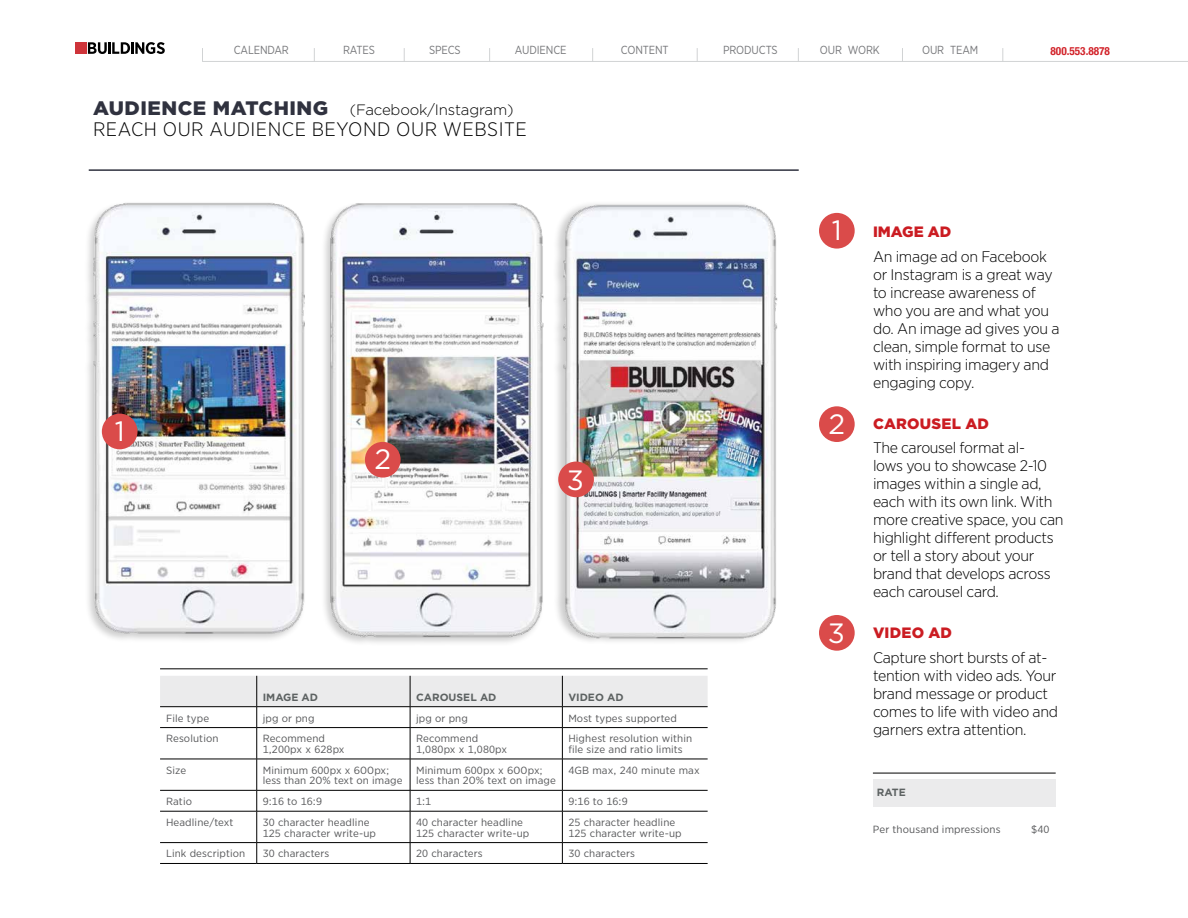
<style>
.page{position:relative;width:1188px;height:918px;background:#fff}
.page>*{position:absolute;margin:0;border:0;box-sizing:border-box;transform-origin:0 0}
.t1{font:27.9px "Gotham";color:#fff}
.t2{font:300 19.5px "Gotham Narrow";letter-spacing:.025em;color:#000}
.t3{font:900 19.5px "Gotham";letter-spacing:.025em;color:#30323f}
.t4{font:300 15.3px/18px "Gotham Narrow";letter-spacing:-.02em;color:#000;scale:1.06 1}
.t5{font:900 15px "Gotham";letter-spacing:.01em;color:#cb1c22}
.t6{font:300 15px "Gotham";letter-spacing:-.01em;color:#000}
.t7{font:11.7px "Gotham Narrow";letter-spacing:-.01em;color:#77787b;scale:.96 1}
.t8{font:700 condensed 11.25px "Helvetica Neue LT Std";color:#d2232a}
.t9{font:10.5px/10.5px "Gotham Narrow";letter-spacing:.01em;color:#58595b;scale:1.09 1}
.t10{font:700 10.5px "Gotham";color:#5d6262}
</style>
<div class="page">
<div style="left:76px;top:42px;width:11px;height:12px;background:#ce343a"></div>
<svg style="left:88px;top:42px;width:77px;height:12px"></svg>
<hr style="left:202px;top:61px;width:986px;height:1px;background:#d1d3d4">
<svg style="left:202px;top:48px;width:1px;height:13px"></svg>
<svg style="left:314px;top:48px;width:1px;height:13px"></svg>
<svg style="left:404px;top:48px;width:1px;height:13px"></svg>
<svg style="left:489px;top:48px;width:1px;height:13px"></svg>
<svg style="left:592px;top:48px;width:1px;height:13px"></svg>
<svg style="left:697px;top:48px;width:1px;height:13px"></svg>
<svg style="left:798px;top:48px;width:1px;height:13px"></svg>
<svg style="left:902px;top:48px;width:1px;height:13px"></svg>
<svg style="left:1002px;top:48px;width:1px;height:13px"></svg>
<div style="left:819px;top:213px;width:36px;height:36px;background:#da4b4a;border-radius:50%"></div>
<div style="left:819px;top:406px;width:36px;height:36px;background:#da4b4a;border-radius:50%"></div>
<div style="left:819px;top:615px;width:36px;height:36px;background:#da4b4a;border-radius:50%"></div>
<img style="left:324px;top:203px;width:220px;height:440px">
<div style="left:84px;top:201px;width:223px;height:442px;background:#fbfbfb"></div>
<img style="left:89px;top:203px;width:216px;height:436px">
<div style="left:552px;top:200px;width:225px;height:446px;background:#000;opacity:.2"></div>
<img style="left:561px;top:200px;width:217px;height:446px">
<div style="left:102px;top:414px;width:36px;height:35px;background:#da4b4a;border-radius:50%"></div>
<div style="left:365px;top:442px;width:36px;height:36px;background:#da4b4a;border-radius:50%"></div>
<div style="left:558px;top:462px;width:36px;height:35px;background:#da4b4a;border-radius:50%"></div>
<hr style="left:160px;top:727px;width:97px;height:1px;background:#000">
<hr style="left:160px;top:759px;width:97px;height:1px;background:#000">
<hr style="left:160px;top:790px;width:97px;height:1px;background:#000">
<hr style="left:160px;top:811px;width:97px;height:1px;background:#000">
<hr style="left:160px;top:842px;width:97px;height:1px;background:#000">
<hr style="left:160px;top:863px;width:97px;height:1px;background:#000">
<svg style="left:160px;top:676px;width:548px;height:51px"></svg>
<hr style="left:257px;top:727px;width:153px;height:1px;background:#000">
<hr style="left:256px;top:728px;width:1px;height:31px;background:#000">
<hr style="left:410px;top:727px;width:152px;height:1px;background:#000">
<hr style="left:410px;top:728px;width:1px;height:31px;background:#000">
<hr style="left:562px;top:727px;width:146px;height:1px;background:#000">
<hr style="left:562px;top:728px;width:1px;height:31px;background:#000">
<hr style="left:257px;top:759px;width:153px;height:1px;background:#000">
<hr style="left:256px;top:759px;width:1px;height:31px;background:#000">
<hr style="left:410px;top:759px;width:152px;height:1px;background:#000">
<hr style="left:410px;top:759px;width:1px;height:31px;background:#000">
<hr style="left:562px;top:759px;width:146px;height:1px;background:#000">
<hr style="left:562px;top:759px;width:1px;height:31px;background:#000">
<hr style="left:257px;top:790px;width:153px;height:1px;background:#000">
<svg style="left:256px;top:791px;width:1px;height:20px"></svg>
<hr style="left:410px;top:790px;width:152px;height:1px;background:#000">
<svg style="left:410px;top:791px;width:1px;height:20px"></svg>
<hr style="left:562px;top:790px;width:146px;height:1px;background:#000">
<svg style="left:562px;top:791px;width:1px;height:20px"></svg>
<hr style="left:257px;top:811px;width:153px;height:1px;background:#000">
<hr style="left:256px;top:811px;width:1px;height:31px;background:#000">
<hr style="left:410px;top:811px;width:152px;height:1px;background:#000">
<hr style="left:410px;top:811px;width:1px;height:31px;background:#000">
<hr style="left:562px;top:811px;width:146px;height:1px;background:#000">
<hr style="left:562px;top:811px;width:1px;height:31px;background:#000">
<hr style="left:257px;top:842px;width:153px;height:1px;background:#000">
<svg style="left:256px;top:843px;width:1px;height:20px"></svg>
<hr style="left:410px;top:842px;width:152px;height:1px;background:#000">
<svg style="left:410px;top:843px;width:1px;height:20px"></svg>
<hr style="left:562px;top:842px;width:146px;height:1px;background:#000">
<svg style="left:562px;top:843px;width:1px;height:20px"></svg>
<hr style="left:257px;top:863px;width:153px;height:1px;background:#000">
<hr style="left:410px;top:863px;width:152px;height:1px;background:#000">
<hr style="left:562px;top:863px;width:146px;height:1px;background:#000">
<hr style="left:160px;top:669px;width:548px;height:1px;background:#000">
<div style="left:873px;top:779px;width:183px;height:28px;background:#ebebec"></div>
<hr style="left:873px;top:773px;width:183px;height:1px;background:#000">
<hr style="left:89px;top:169px;width:710px;height:2px;background:#30323f">
<p class="t7" style="left:234px;top:43px;width:59px">CALENDAR</p>
<p class="t7" style="left:343px;top:43px;width:35px">RATES</p>
<p class="t7" style="left:429px;top:43px;width:34px">SPECS</p>
<p class="t7" style="left:515px;top:43px;width:55px">AUDIENCE</p>
<p class="t7" style="left:621px;top:43px;width:51px">CONTENT</p>
<p class="t7" style="left:723px;top:43px;width:58px">PRODUCTS</p>
<p class="t7" style="left:820px;top:43px;width:64px">OUR WORK</p>
<p class="t7" style="left:922px;top:43px;width:60px">OUR TEAM</p>
<p class="t8" style="left:1051px;top:44px;width:61px">800.553.8878</p>
<h2 class="t3" style="left:93px;top:97px;width:237px">AUDIENCE MATCHING</h2>
<h3 class="t6" style="left:350px;top:100px;width:165px">(Facebook/Instagram)</h3>
<h2 class="t2" style="left:93px;top:117px;width:435px">REACH OUR AUDIENCE BEYOND OUR WEBSITE</h2>
<h1 class="t1" style="left:115px;top:414px;width:11px">1</h1>
<h1 class="t1" style="left:374px;top:443px;width:18px">2</h1>
<h1 class="t1" style="left:567px;top:463px;width:19px">3</h1>
<p class="t10" style="left:263px;top:691px;width:57px">IMAGE AD</p>
<p class="t10" style="left:416px;top:691px;width:82px">CAROUSEL AD</p>
<p class="t10" style="left:568px;top:691px;width:57px">VIDEO AD</p>
<p class="t9" style="left:166px;top:712px;width:41px">File type</p>
<p class="t9" style="left:263px;top:712px;width:49px">jpg or png</p>
<p class="t9" style="left:416px;top:712px;width:49px">jpg or png</p>
<p class="t9" style="left:568px;top:712px;width:101px">Most types supported</p>
<p class="t9" style="left:166px;top:733px;width:50px">Resolution</p>
<p class="t9" style="left:263px;top:733px;width:77px">Recommend<br>1,200px x 628px</p>
<p class="t9" style="left:416px;top:733px;width:85px">Recommend<br>1,080px x 1,080px</p>
<p class="t9" style="left:568px;top:733px;width:115px">Highest resolution within file size and ratio limits</p>
<p class="t9" style="left:166px;top:765px;width:20px">Size</p>
<p class="t9" style="left:263px;top:765px;width:130px">Minimum 600px x 600px; less than 20% text on image</p>
<p class="t9" style="left:416px;top:765px;width:130px">Minimum 600px x 600px; less than 20% text on image</p>
<p class="t9" style="left:568px;top:765px;width:122px">4GB max, 240 minute max</p>
<p class="t9" style="left:166px;top:796px;width:25px">Ratio</p>
<p class="t9" style="left:263px;top:796px;width:56px">9:16 to 16:9</p>
<p class="t9" style="left:416px;top:796px;width:15px">1:1</p>
<p class="t9" style="left:568px;top:796px;width:56px">9:16 to 16:9</p>
<p class="t9" style="left:166px;top:817px;width:63px">Headline/text</p>
<p class="t9" style="left:263px;top:817px;width:106px">30 character headline<br>125 character write-up</p>
<p class="t9" style="left:416px;top:817px;width:105px">40 character headline<br>125 character write-up</p>
<p class="t9" style="left:568px;top:817px;width:105px">25 character headline<br>125 character write-up</p>
<p class="t9" style="left:166px;top:848px;width:74px">Link description</p>
<p class="t9" style="left:263px;top:848px;width:63px">30 characters</p>
<p class="t9" style="left:416px;top:848px;width:63px">20 characters</p>
<p class="t9" style="left:568px;top:848px;width:63px">30 characters</p>
<h1 class="t1" style="left:832px;top:214px;width:11px">1</h1>
<h1 class="t1" style="left:828px;top:407px;width:18px">2</h1>
<h1 class="t1" style="left:828px;top:617px;width:19px">3</h1>
<h3 class="t5" style="left:873px;top:223px;width:80px">IMAGE AD</h3>
<h3 class="t4" style="left:873px;top:247px;width:177px">An image ad on Facebook or Instagram is a great way to increase awareness of who you are and what you do. An image ad gives you a clean, simple format to use with inspiring imagery and engaging copy.</h3>
<h3 class="t5" style="left:873px;top:415px;width:117px">CAROUSEL AD</h3>
<h3 class="t4" style="left:873px;top:439px;width:181px">The carousel format al-<br>lows you to showcase 2-10 images within a single ad, each with its own link. With more creative space, you can highlight different products or tell a story about your brand that develops across each carousel card.</h3>
<h3 class="t5" style="left:873px;top:624px;width:80px">VIDEO AD</h3>
<h3 class="t4" style="left:873px;top:648px;width:176px">Capture short bursts of at&shy;tention with video ads. Your brand message or product comes to life with video and garners extra attention.</h3>
<p class="t10" style="left:877px;top:785px;width:30px">RATE</p>
<p class="t9" style="left:873px;top:824px;width:119px">Per thousand impressions</p>
<p class="t9" style="left:1031px;top:824px;width:18px">$40</p>
</div>
